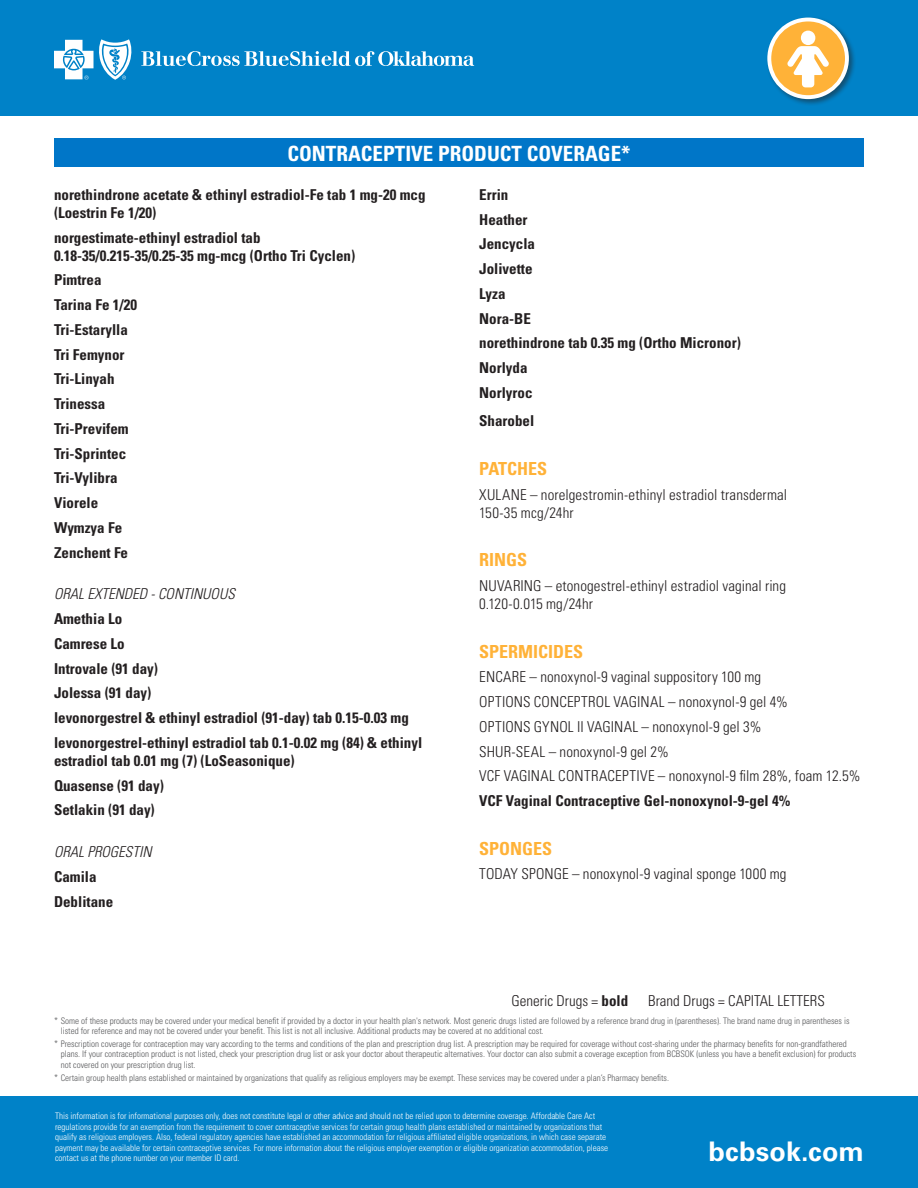
<style>
.page{position:relative;width:918px;height:1188px;background:#fff}
.page>*{position:absolute;margin:0;border:0;box-sizing:border-box;transform-origin:0 0}
.t1{font:700 27px "Univers LT Std";letter-spacing:.005em;color:#fff}
.t2{font:700 condensed 21px "Univers LT Std";color:#fff}
.t3{font:700 condensed 18px "Univers LT Std";color:#ffb238}
.t4{font:700 condensed 15px/24.8px "Univers LT Std";color:#231f20}
.t5{font:300 condensed 15px/24.8px "Univers LT Std";letter-spacing:.005em;color:#231f20}
.t6{font:italic 300 condensed 15px "Univers LT Std";color:#231f20}
.t7{font:300 condensed 9px/10.5px "Univers LT Std";color:#57585a}
.t8{font:300 condensed 9px/10.5px "Univers LT Std";color:#fff}
.s1{font-weight:700}
</style>
<div class="page">
<div style="left:0;top:0;width:918px;height:116px;background:#0082c8"></div>
<svg style="left:141px;top:51px;width:333px;height:15px"></svg>
<svg style="left:54px;top:39px;width:78px;height:41px"></svg>
<div style="left:766px;top:16px;width:90px;height:91px;background:#231f20;opacity:.5"></div>
<svg style="left:767px;top:18px;width:82px;height:81px"></svg>
<div style="left:771px;top:21px;width:74px;height:74px;background:#ffb238;border-radius:50%"></div>
<svg style="left:787px;top:31px;width:42px;height:56px"></svg>
<div style="left:0;top:1096px;width:918px;height:92px;background:#0082c8"></div>
<div style="left:54px;top:139px;width:810px;height:28px;background:#0076c8"></div>
<h2 class="t2" style="left:287px;top:140px;width:345px">CONTRACEPTIVE PRODUCT COVERAGE*</h2>
<h3 class="t4" style="left:54px;top:185px;width:373px;line-height:18px">norethindrone acetate &amp; ethinyl estradiol-Fe tab 1 mg-20 mcg (Loestrin Fe 1/20)</h3>
<h3 class="t4" style="left:54px;top:228px;width:303px;line-height:18px">norgestimate-ethinyl estradiol tab<br>0.18-35/0.215-35/0.25-35 mg-mcg (Ortho Tri Cyclen)</h3>
<h3 class="t4" style="left:54px;top:268px;width:85px">Pimtrea<br>Tarina Fe 1/20<br>Tri-Estarylla<br>Tri Femynor<br>Tri-Linyah<br>Trinessa<br>Tri-Previfem<br>Tri-Sprintec<br>Tri-Vylibra<br>Viorele<br>Wymzya Fe<br>Zenchent Fe</h3>
<h3 class="t6" style="left:54px;top:585px;width:182px">ORAL EXTENDED - CONTINUOUS</h3>
<h3 class="t4" style="left:54px;top:606px;width:370px">Amethia Lo<br>Camrese Lo<br>Introvale (91 day)<br>Jolessa (91 day)<br>levonorgestrel &amp; ethinyl estradiol (91-day) tab 0.15-0.03 mg levonorgestrel-ethinyl estradiol tab 0.1-0.02 mg (84) &amp; ethinyl</h3>
<h3 class="t4" style="left:54px;top:748px;width:242px">estradiol tab 0.01 mg (7) (LoSeasonique)<br>Quasense (91 day)<br>Setlakin (91 day)</h3>
<h3 class="t6" style="left:54px;top:843px;width:99px">ORAL PROGESTIN</h3>
<h3 class="t4" style="left:54px;top:864px;width:61px">Camila<br>Deblitane</h3>
<h3 class="t4" style="left:479px;top:182px;width:263px">Errin<br>Heather<br>Jencycla<br>Jolivette<br>Lyza<br>Nora-BE<br>norethindrone tab 0.35 mg (Ortho Micronor)<br>Norlyda<br>Norlyroc</h3>
<h3 class="t4" style="left:479px;top:408px;width:57px">Sharobel</h3>
<h3 class="t3" style="left:479px;top:457px;width:70px">PATCHES</h3>
<h3 class="t5" style="left:479px;top:485px;width:309px;line-height:18px">XULANE – norelgestromin-ethinyl estradiol transdermal<br>150-35 mcg/24hr</h3>
<h3 class="t3" style="left:479px;top:549px;width:50px">RINGS</h3>
<h3 class="t5" style="left:479px;top:577px;width:308px;line-height:18px">NUVARING – etonogestrel-ethinyl estradiol vaginal ring<br>0.120-0.015 mg/24hr</h3>
<h3 class="t3" style="left:479px;top:640px;width:106px">SPERMICIDES</h3>
<h3 class="t5" style="left:479px;top:665px;width:383px">ENCARE – nonoxynol-9 vaginal suppository 100 mg<br>OPTIONS CONCEPTROL VAGINAL – nonoxynol-9 gel 4%<br>OPTIONS GYNOL II VAGINAL – nonoxynol-9 gel 3%<br>SHUR-SEAL – nonoxynol-9 gel 2%<br>VCF VAGINAL CONTRACEPTIVE – nonoxynol-9 film 28%, foam 12.5%</h3>
<h3 class="t4" style="left:479px;top:788px;width:313px">VCF Vaginal Contraceptive Gel-nonoxynol-9-gel 4%</h3>
<h3 class="t3" style="left:479px;top:837px;width:75px">SPONGES</h3>
<h3 class="t5" style="left:479px;top:862px;width:309px">TODAY SPONGE – nonoxynol-9 vaginal sponge 1000 mg</h3>
<h3 class="t5" style="left:512px;top:988px;width:118px">Generic Drugs = <span class="s1">bold</span></h3>
<h3 class="t5" style="left:648px;top:988px;width:178px">Brand Drugs = CAPITAL LETTERS</h3>
<p class="t7" style="left:61px;top:1015px;width:790px;text-indent:-7px">* Some of these products may be covered under your medical benefit if provided by a doctor in your health plan's network. Most generic drugs listed are followed by a reference brand drug in (parentheses). The brand name drug in parentheses is listed for reference and may not be covered under your benefit. This list is not all inclusive. Additional products may be covered at no additional cost.</p>
<p class="t7" style="left:61px;top:1039px;width:797px;text-indent:-7px">* Prescription coverage for contraception may vary according to the terms and conditions of the plan and prescription drug list. A prescription may be required for coverage without cost-sharing under the pharmacy benefits for non-grandfathered plans. If your contraception product is not listed, check your prescription drug list or ask your doctor about therapeutic alternatives. Your doctor can also submit a coverage exception from BCBSOK (unless you have a benefit exclusion) for products not covered on your prescription drug list.</p>
<p class="t7" style="left:54px;top:1072px;width:617px">* Certain group health plans established or maintained by organizations that qualify as religious employers may be exempt. These services may be covered under a plan’s Pharmacy benefits.</p>
<p class="t8" style="left:55px;top:1111px;width:555px">This information is for informational purposes only, does not constitute legal or other advice and should not be relied upon to determine coverage. Affordable Care Act regulations provide for an exemption from the requirement to cover contraceptive services for certain group health plans established or maintained by organizations that qualify as religious employers. Also, federal regulatory agencies have established an accommodation for religious affiliated eligible organizations, in which case separate payment may be available for certain contraceptive services. For more information about the religious employer exemption or eligible organization accommodation, please contact us at the phone number on your member ID card.</p>
<h1 class="t1" style="left:709px;top:1136px;width:157px">bcbsok.com</h1>
</div>
